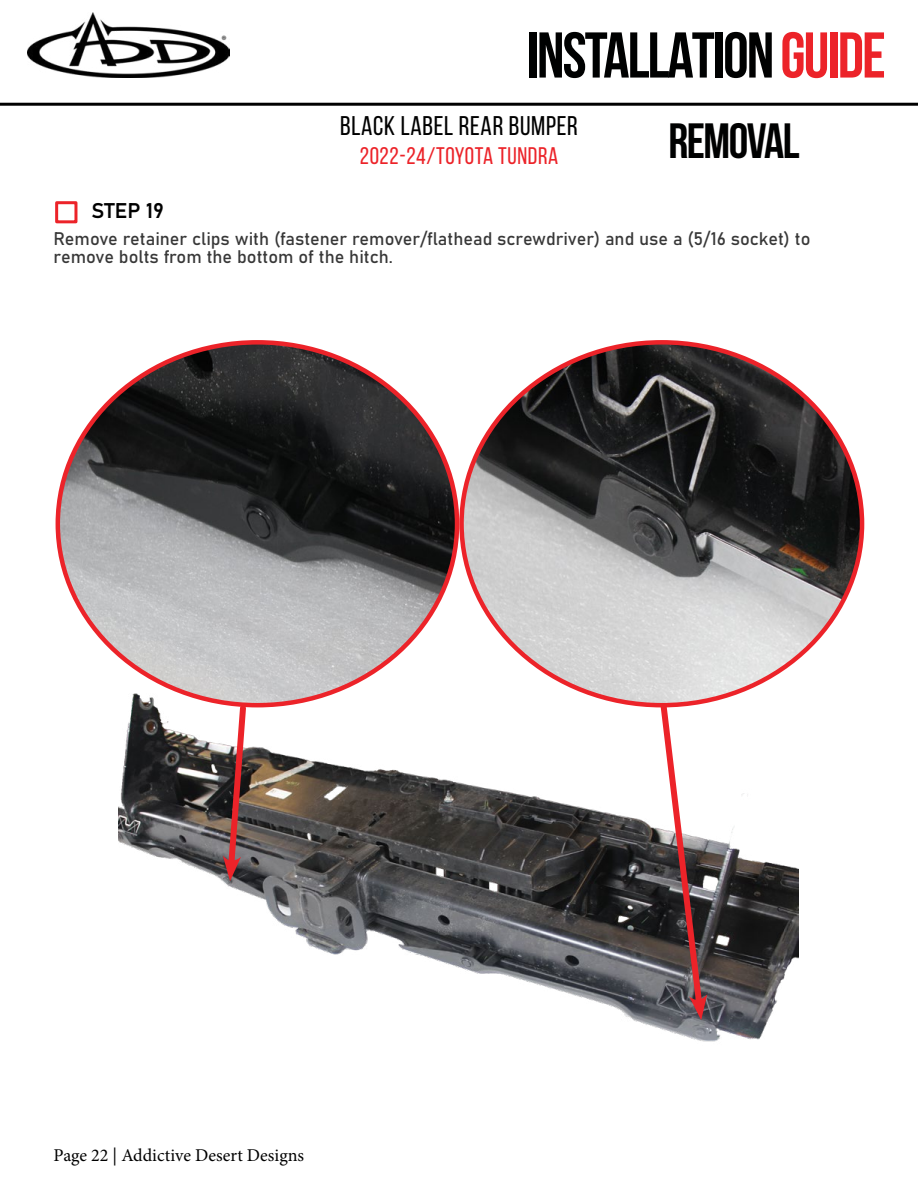
<style>
.page{position:relative;width:918px;height:1188px;background:#fff}
.page>*{position:absolute;margin:0;border:0;box-sizing:border-box;transform-origin:0 0}
.t1{font:700 64.5px "Bebas Neue";letter-spacing:-.03em;color:#000101}
.t2{font:700 49.5px "Bebas Neue";letter-spacing:-.03em;color:#000101}
.t3{font:27px "Bebas Neue";letter-spacing:.025em;color:#000}
.t4{font:24px "Bebas Neue";letter-spacing:.025em;color:#ec2329}
.t5{font:21px "Bahnschrift";color:#000}
.t6{font:18px/18px "Bahnschrift";color:#383838}
.t7{font:18px "Minion Pro";color:#000}
.s1{color:#ec2329}
</style>
<div class="page">
<hr style="left:0;top:103px;width:918px;height:3px;background:#000">
<img style="left:27px;top:12px;width:203px;height:65px">
<img style="left:118px;top:705px;width:681px;height:337px">
<img style="left:58px;top:342px;width:399px;height:363px">
<img style="left:462px;top:342px;width:400px;height:363px">
<div style="left:55px;top:201px;width:22px;height:22px;border:3px solid #ec2329"></div>
<img style="left:223px;top:702px;width:26px;height:179px">
<svg style="left:657px;top:700px;width:50px;height:320px"></svg>
<h1 class="t1" style="left:527px;top:20px;width:361px">INSTALLATION<span class="s1">GUIDE</span></h1>
<h3 class="t3" style="left:340px;top:111px;width:239px">BLACK LABEL REAR BUMPER</h3>
<h3 class="t4" style="left:360px;top:143px;width:200px">2022-24/TOYOTA TUNDRA</h3>
<h2 class="t2" style="left:668px;top:114px;width:133px">REMOVAL</h2>
<p class="t5" style="left:91px;top:195px;width:74px">STEP 19</p>
<p class="t6" style="left:54px;top:228px;width:758px">Remove retainer clips with (fastener remover/flathead screwdriver) and use a (5/16 socket) to remove bolts from the bottom of the hitch.</p>
<p class="t7" style="left:54px;top:1143px;width:252px">Page 22 | Addictive Desert Designs</p>
</div>
